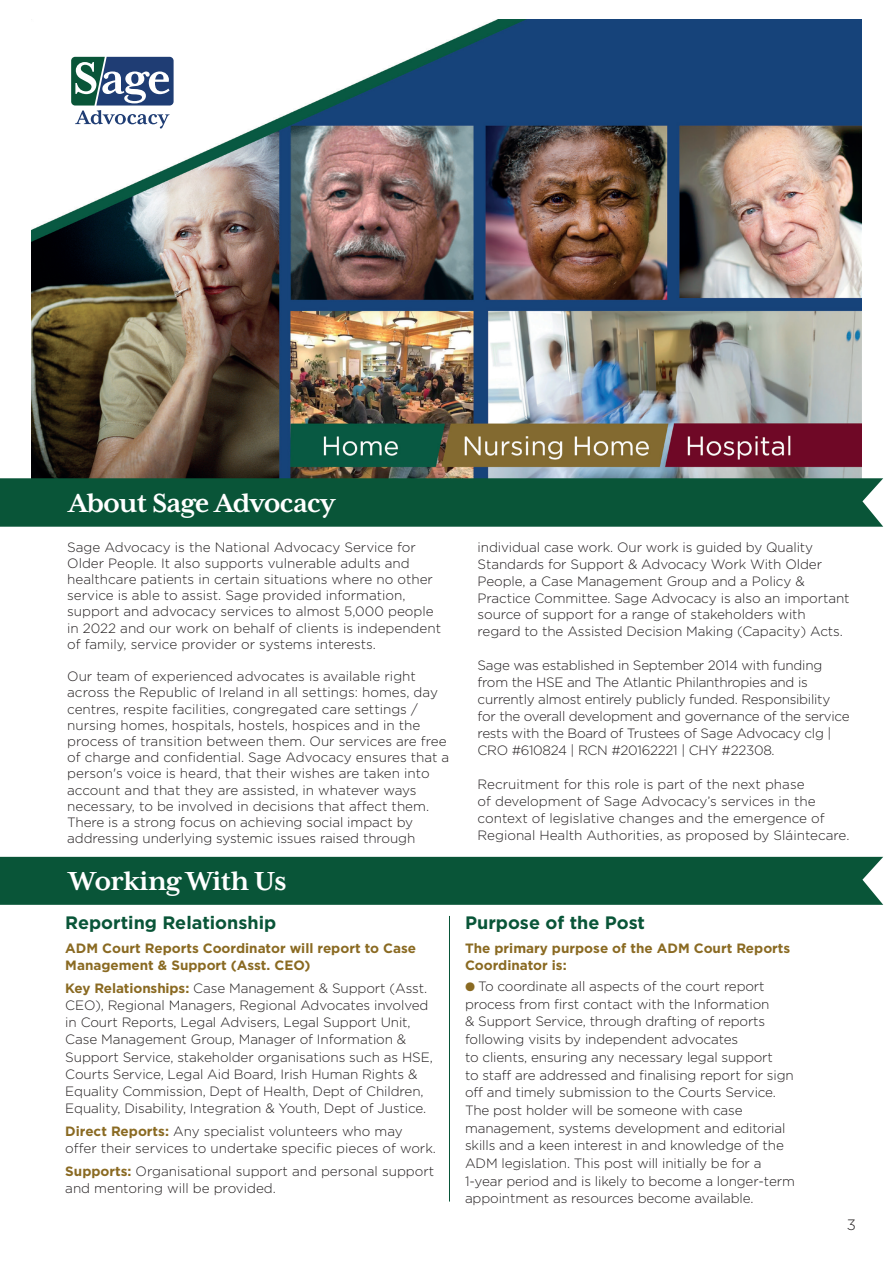
<style>
.page{position:relative;width:893px;height:1263px;background:#fff}
.page>*{position:absolute;margin:0;border:0;box-sizing:border-box;transform-origin:0 0}
.t1{font:700 30px "Mrs Eaves XL Serif OT";letter-spacing:-.02em;color:#fff}
.t2{font:700 18px "Gotham";color:#095538}
.t3{font:300 15px "Gotham Pro";color:#231f20}
.t4{font:300 13.5px/16.2px "Gotham Pro";letter-spacing:-.005em;color:#231f20}
.t5{font:700 13.5px/17.2px "Gotham Pro";color:#8a6a22}
.s1{font-weight:700;color:#8a6a22}
</style>
<div class="page">
<img style="left:31px;top:20px;width:830px;height:458px">
<div style="left:44px;top:44px;width:162px;height:107px;background:#fff"></div>
<svg style="left:71px;top:57px;width:103px;height:72px"></svg>
<div style="left:0;top:478px;width:883px;height:49px;background:#095538"></div>
<div style="left:0;top:857px;width:883px;height:48px;background:#095538"></div>
<hr style="left:449px;top:916px;width:1px;height:285px;background:#095538">
<h1 class="t1" style="left:69px;top:486px;width:268px">About Sage Advocacy</h1>
<p class="t4" style="left:67px;top:539px;width:375px">Sage Advocacy is the National Advocacy Service for Older People. It also supports vulnerable adults and healthcare patients in certain situations where no other service is able to assist. Sage provided information, support and advocacy services to almost 5,000 people in 2022 and our work on behalf of clients is independent of family, service provider or systems interests.</p>
<p class="t4" style="left:67px;top:668px;width:384px">Our team of experienced advocates is available right across the Republic of Ireland in all settings: homes, day centres, respite facilities, congregated care settings / nursing homes, hospitals, hostels, hospices and in the process of transition between them. Our services are free of charge and confidential. Sage Advocacy ensures that a person's voice is heard, that their wishes are taken into account and that they are assisted, in whatever ways necessary, to be involved in decisions that affect them.<br>There is a strong focus on achieving social impact by addressing underlying systemic issues raised through</p>
<p class="t4" style="left:478px;top:538px;width:374px;line-height:17px">individual case work. Our work is guided by Quality Standards for Support &amp; Advocacy Work With Older People, a Case Management Group and a Policy &amp; Practice Committee. Sage Advocacy is also an important source of support for a range of stakeholders with regard to the Assisted Decision Making (Capacity) Acts.</p>
<p class="t4" style="left:478px;top:657px;width:374px;line-height:17px">Sage was established in September 2014 with funding from the HSE and The Atlantic Philanthropies and is currently almost entirely publicly funded. Responsibility for the overall development and governance of the service rests with the Board of Trustees of Sage Advocacy clg | CRO #610824 | RCN #20162221 | CHY #22308.</p>
<p class="t4" style="left:478px;top:776px;width:373px;line-height:17px">Recruitment for this role is part of the next phase<br>of development of Sage Advocacy’s services in the context of legislative changes and the emergence of Regional Health Authorities, as proposed by Sláintecare.</p>
<h1 class="t1" style="left:69px;top:864px;width:219px">Working With Us</h1>
<h2 class="t2" style="left:65px;top:912px;width:212px">Reporting Relationship</h2>
<h2 class="t2" style="left:465px;top:912px;width:181px">Purpose of the Post</h2>
<p class="t5" style="left:65px;top:939px;width:352px">ADM Court Reports Coordinator will report to Case<br>Management &amp; Support (Asst. CEO)</p>
<p class="t4" style="left:65px;top:979px;width:369px;line-height:17.2px"><span class="s1">Key Relationships:</span> Case Management &amp; Support (Asst.<br>CEO), Regional Managers, Regional Advocates involved in Court Reports, Legal Advisers, Legal Support Unit, Case Management Group, Manager of Information &amp; Support Service, stakeholder organisations such as HSE, Courts Service, Legal Aid Board, Irish Human Rights &amp; Equality Commission, Dept of Health, Dept of Children, Equality, Disability, Integration &amp; Youth, Dept of Justice.</p>
<p class="t4" style="left:65px;top:1122px;width:372px;line-height:17.2px"><span class="s1">Direct Reports:</span> Any specialist volunteers who may offer their services to undertake specific pieces of work.</p>
<p class="t4" style="left:65px;top:1162px;width:370px;line-height:17.2px"><span class="s1">Supports:</span> Organisational support and personal support and mentoring will be provided.</p>
<p class="t5" style="left:465px;top:939px;width:327px">The primary purpose of the ADM Court Reports<br>Coordinator is:</p>
<p class="t4" style="left:465px;top:977px;width:331px;line-height:17.7px;text-indent:13px">To coordinate all aspects of the court report process from first contact with the Information<br>&amp; Support Service, through drafting of reports following visits by independent advocates<br>to clients, ensuring any necessary legal support<br>to staff are addressed and finalising report for sign off and timely submission to the Courts Service.<br>The post holder will be someone with case management, systems development and editorial skills and a keen interest in and knowledge of the ADM legislation. This post will initially be for a 1-year period and is likely to become a longer-term appointment as resources become available.</p>
<p class="t3" style="left:847px;top:1216px;width:11px">3</p>
</div>
